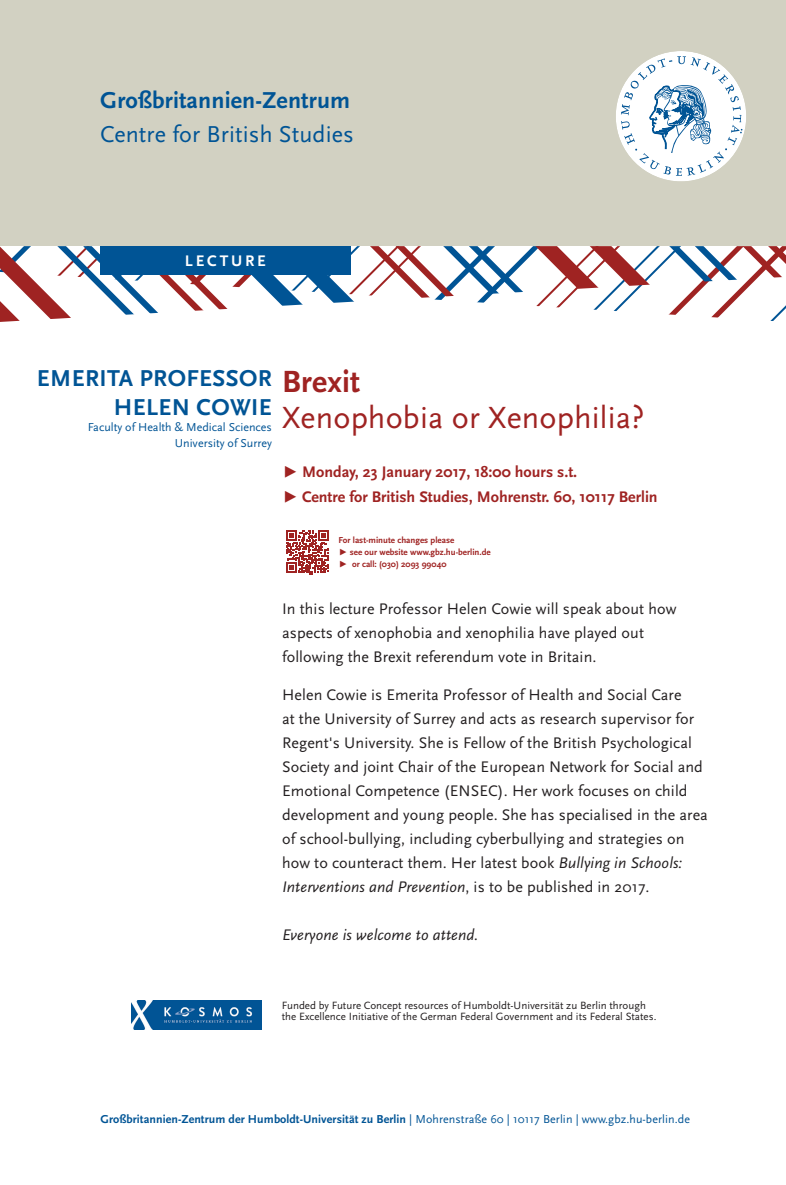
<style>
.page{position:relative;width:786px;height:1185px;background:#fff}
.page>*{position:absolute;margin:0;border:0;box-sizing:border-box;transform-origin:0 0}
.t1{font:32px "Scala Sans OT";letter-spacing:.005em;color:#9f2322}
.t2{font:700 32px "Scala Sans OT";letter-spacing:.005em;color:#9f2322}
.t3{font:700 24px/28.8px "Scala Sans OT";letter-spacing:.005em;color:#005495;text-align:right}
.t4{font:24px "Scala Sans OT";letter-spacing:.005em;color:#005495}
.t5{font:16px/24px "Scala Sans OT";letter-spacing:.005em;color:#231f20}
.t6{font:700 16px/24.9px "Scala Sans OT";color:#9f2322}
.t7{font:italic 16px "Scala Sans OT";letter-spacing:.005em;color:#231f20}
.t8{font:700 16px "Scala Sans OT";letter-spacing:.175em;color:#fff}
.t9{font:700 12px "Scala Sans OT";letter-spacing:.005em;color:#005495}
.t10{font:12px/16px "Scala Sans OT";color:#005495;text-align:right}
.t11{font:11px/11px "Scala Sans OT";color:#231f20}
.t12{font:700 9px/12px "Scala Sans OT";color:#9f2322}
.s1{font-style:italic}
.s2{font-weight:400}
</style>
<div class="page">
<div style="left:0;top:0;width:785px;height:246px;background:#d2d1c2"></div>
<svg style="left:0;top:246px;width:785px;height:76px"></svg>
<div style="left:615px;top:51px;width:131px;height:130px;background:#fff;border-radius:50%"></div>
<svg style="left:620px;top:56px;width:122px;height:120px"></svg>
<div style="left:100px;top:246px;width:250px;height:28px;background:#005495"></div>
<img style="left:132px;top:1001px;width:130px;height:28px">
<svg style="left:286px;top:530px;width:42px;height:44px"></svg>
<h2 class="t3" style="left:100px;top:86px;width:251px">Großbritannien-Zentrum</h2>
<h2 class="t4" style="left:100px;top:120px;width:255px">Centre for British Studies</h2>
<p class="t8" style="left:185px;top:251px;width:82px">LECTURE</p>
<h2 class="t3" style="left:37px;top:364px;width:233px">emeritA professor helen cowie</h2>
<p class="t10" style="left:88px;top:419px;width:185px">Faculty of Health &amp; Medical Sciences<br>University of Surrey</p>
<h1 class="t2" style="left:282px;top:362px;width:80px">Brexit</h1>
<h1 class="t1" style="left:282px;top:398px;width:364px">Xenophobia or Xenophilia?</h1>
<p class="t6" style="left:282px;top:460px;width:377px">▶ M onday, 23 January 2017, 18:00 hours s.t.<br>▶ Centre for British Studies, M ohrenstr. 60, 10117 Berlin</p>
<p class="t12" style="left:338px;top:534px;width:154px">For last-minute changes please<br>▶ see our website www.gbz.hu-berlin.de ▶ or call: (030) 2093 99040</p>
<p class="t5" style="left:282px;top:597px;width:395px">In this lecture Professor Helen Cowie will speak about how aspects of xenophobia and xenophilia have played out following the Brexit referendum vote in Britain.</p>
<p class="t5" style="left:282px;top:683px;width:427px">Helen Cowie is Emerita Professor of Health and Social Care<br>at the University of Surrey and acts as research supervisor for Regent's University. She is Fellow of the British Psychological Society and joint Chair of the European Network for Social and Emotional Competence (ENSEC). Her work focuses on child development and young people. She has specialised in the area of school-bullying, including cyberbullying and strategies on how to counteract them. Her latest book <span class="s1">Bullying in Schools:<br>Interventions and Prevention</span>, is to be published in 2017.</p>
<p class="t7" style="left:282px;top:925px;width:198px">Everyone is welcome to attend.</p>
<p class="t11" style="left:282px;top:1000px;width:376px">Funded by Future Concept resources of Humboldt-Universität zu Berlin through the Excellence Initiative of the German Federal Government and its Federal States.</p>
<p class="t9" style="left:100px;top:1111px;width:590px">Großbritannien-Zentrum der Humboldt-Universität zu Berlin <span class="s2">| Mohrenstraße 60 | 10117 Berlin | www.gbz.hu-berlin.de</span></p>
</div>
